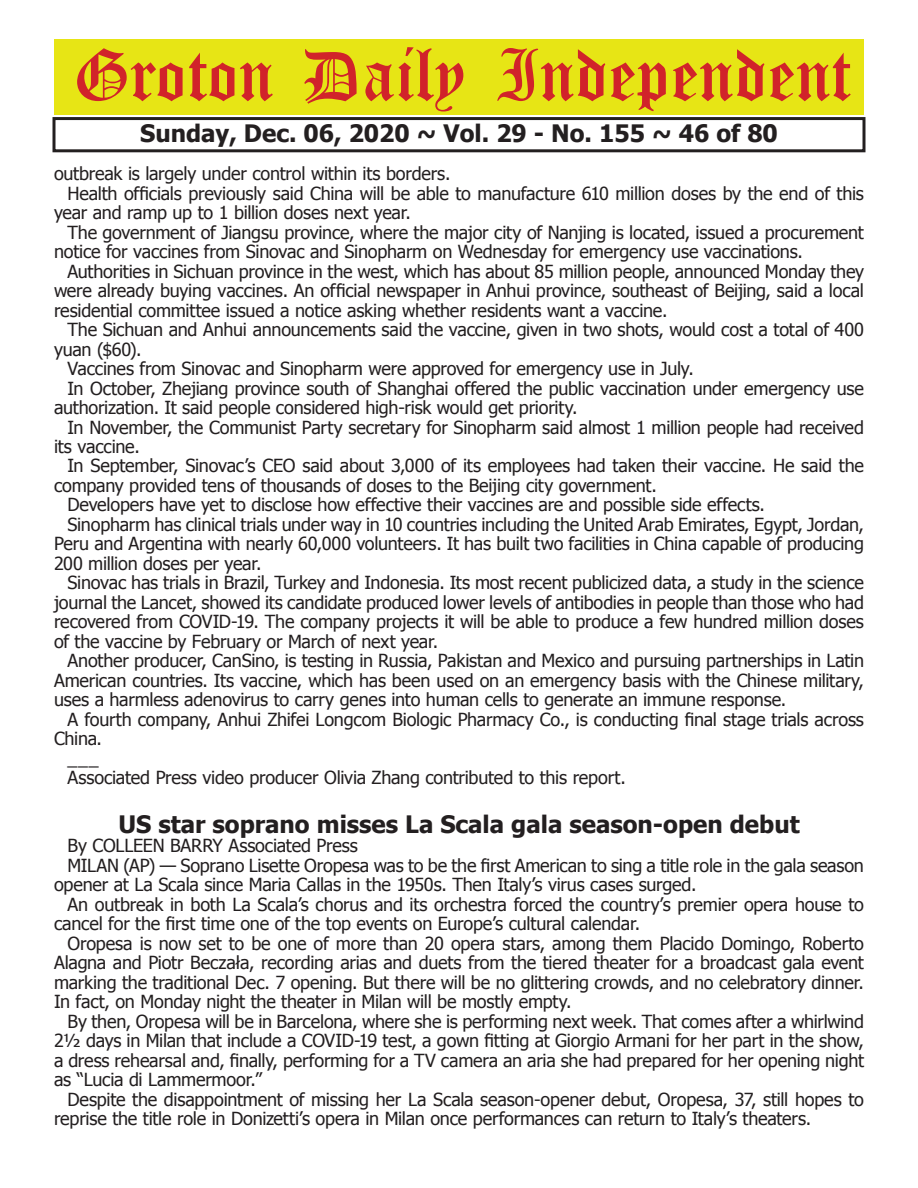
<style>
.page{position:relative;width:918px;height:1188px;background:#fff}
.page>*{position:absolute;margin:0;border:0;box-sizing:border-box;transform-origin:0 0}
.t1{font:54px "Old English Five";color:#d1232a}
.t2{font:700 24px "Tahoma";color:#231f20}
.t3{font:18px "Tahoma";letter-spacing:-.01em;color:#231f20}
</style>
<div class="page">
<div style="left:52px;top:117px;width:814px;height:35px;border:3px solid #231f20"></div>
<div style="left:54px;top:40px;width:810px;height:75px;background:#e7e515"></div>
<h1 class="t1" style="left:73px;top:50px;width:779px">Groton Daily Independent</h1>
<h2 class="t2" style="left:140px;top:116px;width:639px">Sunday, Dec. 06, 2020 ~ Vol. 29 - No. 155 ~ 46 of 80</h2>
<p class="t3" style="left:54px;top:161px;width:398px">outbreak is largely under control within its borders.</p>
<p class="t3" style="left:68px;top:181px;width:798px">Health officials previously said China will be able to manufacture 610 million doses by the end of this</p>
<p class="t3" style="left:54px;top:200px;width:358px">year and ramp up to 1 billion doses next year.</p>
<p class="t3" style="left:68px;top:220px;width:798px">The government of Jiangsu province, where the major city of Nanjing is located, issued a procurement</p>
<p class="t3" style="left:54px;top:239px;width:751px">notice for vaccines from Sinovac and Sinopharm on Wednesday for emergency use vaccinations.</p>
<p class="t3" style="left:68px;top:259px;width:798px">Authorities in Sichuan province in the west, which has about 85 million people, announced Monday they</p>
<p class="t3" style="left:54px;top:278px;width:812px">were already buying vaccines. An official newspaper in Anhui province, southeast of Beijing, said a local</p>
<p class="t3" style="left:54px;top:298px;width:615px">residential committee issued a notice asking whether residents want a vaccine.</p>
<p class="t3" style="left:68px;top:317px;width:798px">The Sichuan and Anhui announcements said the vaccine, given in two shots, would cost a total of 400</p>
<p class="t3" style="left:54px;top:337px;width:89px">yuan ($60).</p>
<p class="t3" style="left:68px;top:356px;width:628px">Vaccines from Sinovac and Sinopharm were approved for emergency use in July.</p>
<p class="t3" style="left:68px;top:376px;width:798px">In October, Zhejiang province south of Shanghai offered the public vaccination under emergency use</p>
<p class="t3" style="left:54px;top:395px;width:525px">authorization. It said people considered high-risk would get priority.</p>
<p class="t3" style="left:68px;top:415px;width:798px">In November, the Communist Party secretary for Sinopharm said almost 1 million people had received</p>
<p class="t3" style="left:54px;top:434px;width:87px">its vaccine.</p>
<p class="t3" style="left:68px;top:454px;width:798px">In September, Sinovac’s CEO said about 3,000 of its employees had taken their vaccine. He said the</p>
<p class="t3" style="left:54px;top:473px;width:604px">company provided tens of thousands of doses to the Beijing city government.</p>
<p class="t3" style="left:68px;top:493px;width:699px">Developers have yet to disclose how effective their vaccines are and possible side effects.</p>
<p class="t3" style="left:68px;top:512px;width:798px">Sinopharm has clinical trials under way in 10 countries including the United Arab Emirates, Egypt, Jordan,</p>
<p class="t3" style="left:54px;top:532px;width:812px">Peru and Argentina with nearly 60,000 volunteers. It has built two facilities in China capable of producing</p>
<p class="t3" style="left:54px;top:551px;width:209px">200 million doses per year.</p>
<p class="t3" style="left:68px;top:571px;width:798px">Sinovac has trials in Brazil, Turkey and Indonesia. Its most recent publicized data, a study in the science</p>
<p class="t3" style="left:54px;top:590px;width:812px">journal the Lancet, showed its candidate produced lower levels of antibodies in people than those who had</p>
<p class="t3" style="left:54px;top:610px;width:811px">recovered from COVID-19. The company projects it will be able to produce a few hundred million doses</p>
<p class="t3" style="left:54px;top:629px;width:386px">of the vaccine by February or March of next year.</p>
<p class="t3" style="left:68px;top:649px;width:798px">Another producer, CanSino, is testing in Russia, Pakistan and Mexico and pursuing partnerships in Latin</p>
<p class="t3" style="left:54px;top:668px;width:812px">American countries. Its vaccine, which has been used on an emergency basis with the Chinese military,</p>
<p class="t3" style="left:54px;top:688px;width:734px">uses a harmless adenovirus to carry genes into human cells to generate an immune response.</p>
<p class="t3" style="left:68px;top:707px;width:798px">A fourth company, Anhui Zhifei Longcom Biologic Pharmacy Co., is conducting final stage trials across</p>
<p class="t3" style="left:54px;top:727px;width:50px">China.</p>
<p class="t3" style="left:68px;top:746px;width:33px">___</p>
<p class="t3" style="left:68px;top:766px;width:560px">Associated Press video producer Olivia Zhang contributed to this report.</p>
<h2 class="t2" style="left:118px;top:807px;width:683px">US star soprano misses La Scala gala season-open debut</h2>
<p class="t3" style="left:68px;top:834px;width:292px">By COLLEEN BARRY Associated Press</p>
<p class="t3" style="left:68px;top:853px;width:798px">MILAN (AP) — Soprano Lisette Oropesa was to be the first American to sing a title role in the gala season</p>
<p class="t3" style="left:54px;top:873px;width:644px">opener at La Scala since Maria Callas in the 1950s. Then Italy’s virus cases surged.</p>
<p class="t3" style="left:68px;top:892px;width:798px">An outbreak in both La Scala’s chorus and its orchestra forced the country’s premier opera house to</p>
<p class="t3" style="left:54px;top:912px;width:588px">cancel for the first time one of the top events on Europe’s cultural calendar.</p>
<p class="t3" style="left:68px;top:931px;width:798px">Oropesa is now set to be one of more than 20 opera stars, among them Placido Domingo, Roberto</p>
<p class="t3" style="left:54px;top:951px;width:811px">Alagna and Piotr Beczała, recording arias and duets from the tiered theater for a broadcast gala event</p>
<p class="t3" style="left:54px;top:970px;width:812px">marking the traditional Dec. 7 opening. But there will be no glittering crowds, and no celebratory dinner.</p>
<p class="t3" style="left:54px;top:990px;width:519px">In fact, on Monday night the theater in Milan will be mostly empty.</p>
<p class="t3" style="left:68px;top:1009px;width:798px">By then, Oropesa will be in Barcelona, where she is performing next week. That comes after a whirlwind</p>
<p class="t3" style="left:54px;top:1029px;width:811px">2½ days in Milan that include a COVID-19 test, a gown fitting at Giorgio Armani for her part in the show,</p>
<p class="t3" style="left:54px;top:1048px;width:812px">a dress rehearsal and, finally, performing for a TV camera an aria she had prepared for her opening night</p>
<p class="t3" style="left:54px;top:1068px;width:209px">as “Lucia di Lammermoor.”</p>
<p class="t3" style="left:68px;top:1087px;width:798px">Despite the disappointment of missing her La Scala season-opener debut, Oropesa, 37, still hopes to</p>
<p class="t3" style="left:54px;top:1107px;width:759px">reprise the title role in Donizetti’s opera in Milan once performances can return to Italy’s theaters.</p>
</div>
